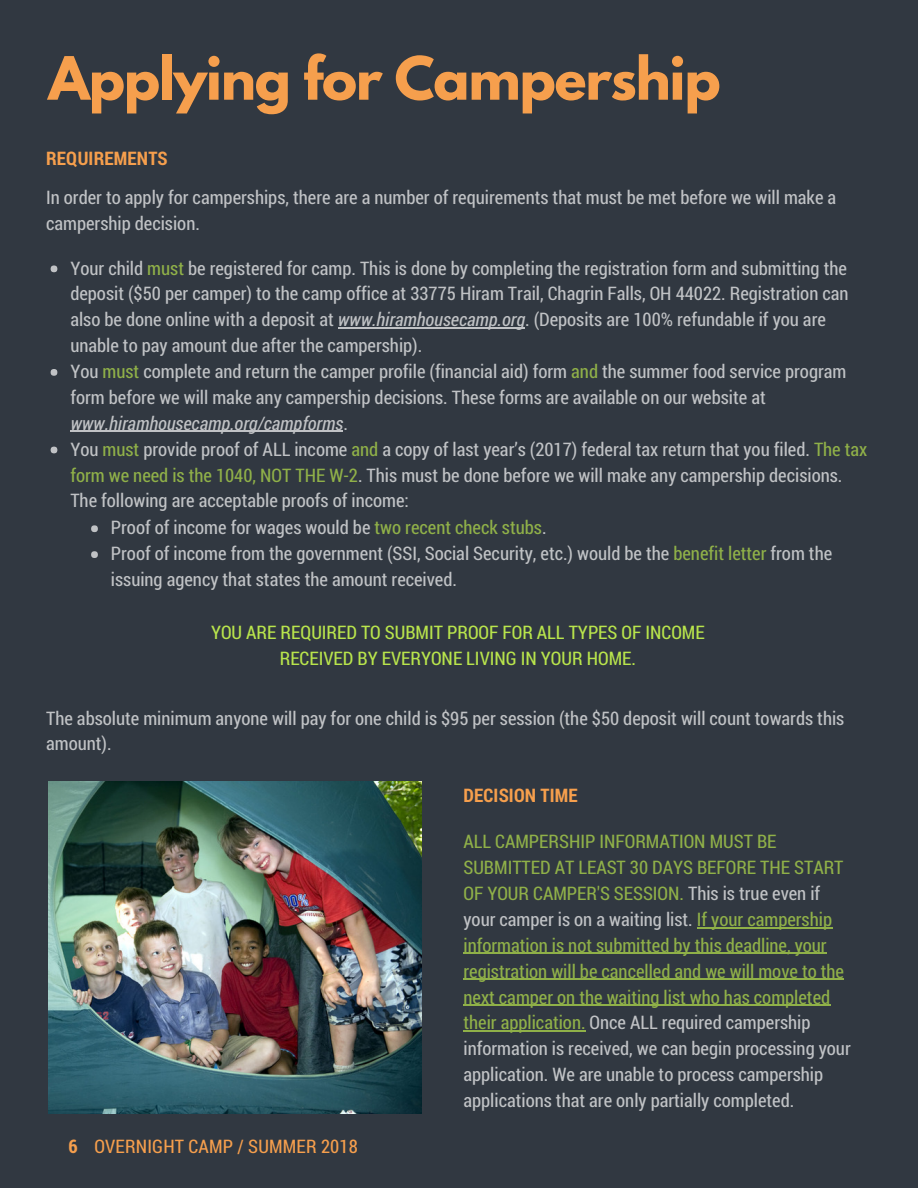
<style>
.page{position:relative;width:918px;height:1188px;background:#313841}
.page>*{position:absolute;margin:0;border:0;box-sizing:border-box;transform-origin:0 0}
.t1{font:700 52.95px "League Spartan";letter-spacing:-.02em;color:#f69f4d}
.t2{font:18.75px/25.8px "Roboto Condensed";color:#fff}
.t3{font:18.75px/25.8px "Roboto Condensed";color:#b9e54c}
.t4{font:18.75px "Roboto Condensed";letter-spacing:.01em;color:#f69f4d}
.t5{font:700 18.75px "Roboto Condensed";letter-spacing:.01em;color:#f69f4d}
.s1{color:#b9e54c}
.s2{font-style:italic}
.s3{font-weight:700}
.s4{color:#fff}
</style>
<div class="page">
<svg style="left:697px;top:927px;width:135px;height:1px"></svg>
<svg style="left:463px;top:953px;width:364px;height:1px"></svg>
<svg style="left:463px;top:979px;width:381px;height:1px"></svg>
<svg style="left:463px;top:1005px;width:367px;height:1px"></svg>
<svg style="left:463px;top:1030px;width:123px;height:2px"></svg>
<svg style="left:51px;top:266px;width:6px;height:6px"></svg>
<svg style="left:338px;top:327px;width:187px;height:1px"></svg>
<div style="left:51px;top:369px;width:6px;height:7px;background:#c0c2c5;border-radius:50%"></div>
<svg style="left:70px;top:431px;width:273px;height:1px"></svg>
<svg style="left:51px;top:447px;width:6px;height:6px"></svg>
<img style="left:48px;top:782px;width:374px;height:332px">
<div style="left:91px;top:525px;width:7px;height:7px;background:#c0c2c5;border-radius:50%"></div>
<div style="left:91px;top:551px;width:7px;height:7px;background:#c0c2c5;border-radius:50%"></div>
<h1 class="t1" style="left:48px;top:52px;width:674px">Applying for Campership</h1>
<p class="t5" style="left:46px;top:146px;width:123px">REQUIREMENTS</p>
<p class="t2" style="left:46px;top:183px;width:792px">In order to apply for camperships, there are a number of requirements that must be met before we will make a campership decision.</p>
<p class="t2" style="left:70px;top:254px;width:798px">Your child <span class="s1">must</span> be registered for camp. This is done by completing the registration form and submitting the deposit ($50 per camper) to the camp office at 33775 Hiram Trail, Chagrin Falls, OH 44022. Registration can also be done online with a deposit at <span class="s2">www.hiramhousecamp.org</span>. (Deposits are 100% refundable if you are unable to pay amount due after the campership).<br>You <span class="s1">must</span> complete and return the camper profile (financial aid) form <span class="s1">and</span> the summer food service program form before we will make any campership decisions. These forms are available on our website at <span class="s2">www.hiramhousecamp.org/campforms</span>.<br>You <span class="s1">must</span> provide proof of ALL income <span class="s1">and</span> a copy of last year’s (2017) federal tax return that you filed. <span class="s1">The tax form we need is the 1040, NOT THE W-2</span>. This must be done before we will make any campership decisions.<br>The following are acceptable proofs of income:</p>
<p class="t2" style="left:111px;top:514px;width:723px">Proof of income for wages would be <span class="s1">two recent check stubs</span>.<br>Proof of income from the government (SSI, Social Security, etc.) would be the <span class="s1">benefit letter</span> from the issuing agency that states the amount received.</p>
<p class="t3" style="left:211px;top:619px;width:495px;text-align:center">YOU ARE REQUIRED TO SUBMIT PROOF FOR ALL TYPES OF INCOME<br>RECEIVED BY EVERYONE LIVING IN YOUR HOME.</p>
<p class="t2" style="left:46px;top:704px;width:800px">The absolute minimum anyone will pay for one child is $95 per session (the $50 deposit will count towards this amount).</p>
<p class="t4" style="left:69px;top:1133px;width:291px"><span class="s3">6</span> OVERNIGHT CAMP / SUMMER 2018</p>
<p class="t5" style="left:463px;top:782px;width:116px">DECISION TIME</p>
<p class="t3" style="left:463px;top:828px;width:389px">ALL CAMPERSHIP INFORMATION MUST BE SUBMITTED AT LEAST 30 DAYS BEFORE THE START OF YOUR CAMPER'S SESSION. <span class="s4">This is true even if your camper is on a waiting list.</span> If your campership information is not submitted by this deadline, your registration will be cancelled and we will move to the next camper on the waiting list who has completed their application. <span class="s4">Once ALL required campership information is received, we can begin processing your application. We are unable to process campership applications that are only partially completed.</span></p>
</div>
